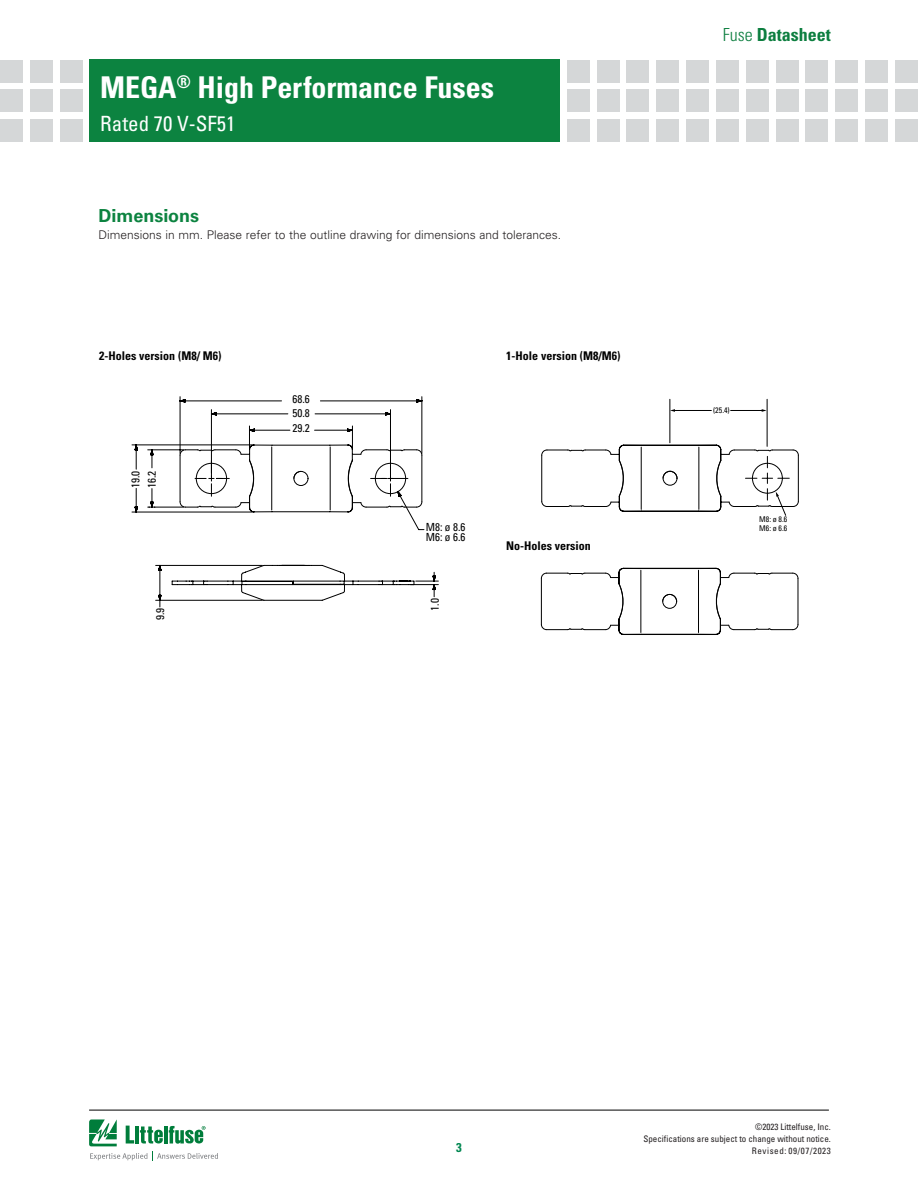
<style>
.page{position:relative;width:918px;height:1188px;background:#fff}
.page>*{position:absolute;margin:0;border:0;box-sizing:border-box;transform-origin:0 0}
.t1{font:700 condensed 30px "Univers LT Std";letter-spacing:-.005em;color:#fff}
.t2{font:condensed 21px "Univers LT Std";color:#fff}
.t3{font:700 condensed 18px "Univers LT Std";color:#0c7e3f}
.t4{font:700 18px "Univers LT Std";color:#0c8340}
.t5{font:700 condensed 12.75px "Univers LT Std";color:#008751}
.t6{font:300 12px "Univers LT Std";color:#231f20}
.t7{font:700 condensed 12px "Univers LT Std";color:#000}
.t8{font:condensed 11.25px/14.5px "Univers LT Std";color:#000;text-align:justify}
.t9{font:condensed 9px/12.1px "Univers LT Std";color:#231f20;text-align:right}
.t10{font:condensed 7.95px/8.9px "Univers LT Std";color:#000}
.s1{font-weight:300}
</style>
<div class="page">
<hr style="left:89px;top:1110px;width:740px;height:1px;background:#000">
<div style="left:60px;top:60px;width:23px;height:23px;background:#d5d7d8"></div>
<div style="left:60px;top:90px;width:23px;height:22px;background:#d5d7d8"></div>
<div style="left:60px;top:119px;width:23px;height:23px;background:#d5d7d8"></div>
<div style="left:30px;top:60px;width:23px;height:23px;background:#d5d7d8"></div>
<div style="left:30px;top:90px;width:23px;height:22px;background:#d5d7d8"></div>
<div style="left:30px;top:119px;width:23px;height:23px;background:#d5d7d8"></div>
<div style="left:0;top:60px;width:23px;height:23px;background:#d5d7d8"></div>
<div style="left:0;top:90px;width:23px;height:22px;background:#d5d7d8"></div>
<div style="left:0;top:119px;width:23px;height:23px;background:#d5d7d8"></div>
<div style="left:567px;top:60px;width:23px;height:23px;background:#d5d7d8"></div>
<div style="left:567px;top:90px;width:23px;height:22px;background:#d5d7d8"></div>
<div style="left:567px;top:119px;width:23px;height:23px;background:#d5d7d8"></div>
<div style="left:597px;top:60px;width:23px;height:23px;background:#d5d7d8"></div>
<div style="left:597px;top:90px;width:23px;height:22px;background:#d5d7d8"></div>
<div style="left:597px;top:119px;width:23px;height:23px;background:#d5d7d8"></div>
<div style="left:627px;top:60px;width:22px;height:23px;background:#d5d7d8"></div>
<div style="left:627px;top:90px;width:22px;height:22px;background:#d5d7d8"></div>
<div style="left:627px;top:119px;width:22px;height:23px;background:#d5d7d8"></div>
<div style="left:656px;top:60px;width:23px;height:23px;background:#d5d7d8"></div>
<div style="left:656px;top:90px;width:23px;height:22px;background:#d5d7d8"></div>
<div style="left:656px;top:119px;width:23px;height:23px;background:#d5d7d8"></div>
<div style="left:686px;top:60px;width:23px;height:23px;background:#d5d7d8"></div>
<div style="left:686px;top:90px;width:23px;height:22px;background:#d5d7d8"></div>
<div style="left:686px;top:119px;width:23px;height:23px;background:#d5d7d8"></div>
<div style="left:716px;top:60px;width:23px;height:23px;background:#d5d7d8"></div>
<div style="left:716px;top:90px;width:23px;height:22px;background:#d5d7d8"></div>
<div style="left:716px;top:119px;width:23px;height:23px;background:#d5d7d8"></div>
<div style="left:746px;top:60px;width:23px;height:23px;background:#d5d7d8"></div>
<div style="left:746px;top:90px;width:23px;height:22px;background:#d5d7d8"></div>
<div style="left:746px;top:119px;width:23px;height:23px;background:#d5d7d8"></div>
<div style="left:805px;top:60px;width:23px;height:23px;background:#d5d7d8"></div>
<div style="left:805px;top:90px;width:23px;height:22px;background:#d5d7d8"></div>
<div style="left:805px;top:119px;width:23px;height:23px;background:#d5d7d8"></div>
<div style="left:776px;top:60px;width:22px;height:23px;background:#d5d7d8"></div>
<div style="left:776px;top:90px;width:22px;height:22px;background:#d5d7d8"></div>
<div style="left:776px;top:119px;width:22px;height:23px;background:#d5d7d8"></div>
<div style="left:835px;top:60px;width:23px;height:23px;background:#d5d7d8"></div>
<div style="left:835px;top:90px;width:23px;height:22px;background:#d5d7d8"></div>
<div style="left:835px;top:119px;width:23px;height:23px;background:#d5d7d8"></div>
<div style="left:865px;top:60px;width:23px;height:23px;background:#d5d7d8"></div>
<div style="left:865px;top:90px;width:23px;height:22px;background:#d5d7d8"></div>
<div style="left:865px;top:119px;width:23px;height:23px;background:#d5d7d8"></div>
<div style="left:895px;top:60px;width:23px;height:23px;background:#d5d7d8"></div>
<div style="left:895px;top:90px;width:23px;height:22px;background:#d5d7d8"></div>
<div style="left:895px;top:119px;width:23px;height:23px;background:#d5d7d8"></div>
<svg style="left:89px;top:1119px;width:28px;height:27px"></svg>
<hr style="left:164px;top:1126px;width:3px;height:18px;background:#007d3b">
<svg style="left:169px;top:1126px;width:37px;height:18px"></svg>
<svg style="left:126px;top:1126px;width:37px;height:18px"></svg>
<svg style="left:90px;top:1152px;width:128px;height:9px"></svg>
<div style="left:90px;top:60px;width:470px;height:82px;background:#0c8340"></div>
<svg style="left:541px;top:445px;width:258px;height:190px"></svg>
<svg style="left:541px;top:449px;width:258px;height:67px"></svg>
<hr style="left:670px;top:399px;width:1px;height:44px;background:#000">
<hr style="left:767px;top:399px;width:1px;height:47px;background:#000">
<hr style="left:731px;top:410px;width:32px;height:1px;background:#000">
<svg style="left:762px;top:409px;width:5px;height:3px"></svg>
<hr style="left:674px;top:410px;width:37px;height:1px;background:#000">
<svg style="left:670px;top:409px;width:5px;height:3px"></svg>
<svg style="left:132px;top:444px;width:201px;height:163px"></svg>
<svg style="left:148px;top:397px;width:291px;height:200px"></svg>
<h1 class="t1" style="left:100px;top:70px;width:395px">MEGA<sup>®</sup> High Performance Fuses</h1>
<h2 class="t2" style="left:100px;top:111px;width:137px">Rated 70 V-SF51</h2>
<h3 class="t4" style="left:98px;top:206px;width:102px">Dimensions</h3>
<h3 class="t6" style="left:98px;top:228px;width:464px">Dimensions in mm. Please refer to the outline drawing for dimensions and tolerances.</h3>
<h3 class="t7" style="left:99px;top:349px;width:124px">2-Holes version (M8/ M6)</h3>
<p class="t8" style="left:128px;top:488px;width:19px;rotate:-90deg">19.0</p>
<p class="t8" style="left:145px;top:488px;width:19px;rotate:-90deg">16.2</p>
<p class="t8" style="left:153px;top:620px;width:14px;rotate:-90deg">9.9</p>
<p class="t8" style="left:293px;top:392px;width:19px">68.6<br>50.8<br>29.2</p>
<h3 class="t7" style="left:506px;top:349px;width:116px">1-Hole version (M8/M6)</h3>
<p class="t8" style="left:426px;top:522px;width:41px;line-height:10.1px">M8: ø 8.6<br>M6: ø 6.6</p>
<p class="t8" style="left:428px;top:611px;width:14px;rotate:-90deg">1.0</p>
<h3 class="t7" style="left:506px;top:539px;width:86px">No-Holes version</h3>
<h3 class="t3" style="left:723px;top:24px;width:109px"><span class="s1">Fuse</span> Datasheet</h3>
<p class="t10" style="left:713px;top:406px;width:18px">(25.4)</p>
<p class="t10" style="left:759px;top:515px;width:30px">M8: ø 8.6<br>M6: ø 6.6</p>
<h3 class="t5" style="left:456px;top:1140px;width:7px">3</h3>
<p class="t9" style="left:643px;top:1121px;width:189px">©2023 Littelfuse, Inc.<br>Specifications are subject to change without notice.<br>Revised: 09/07/2023</p>
</div>
